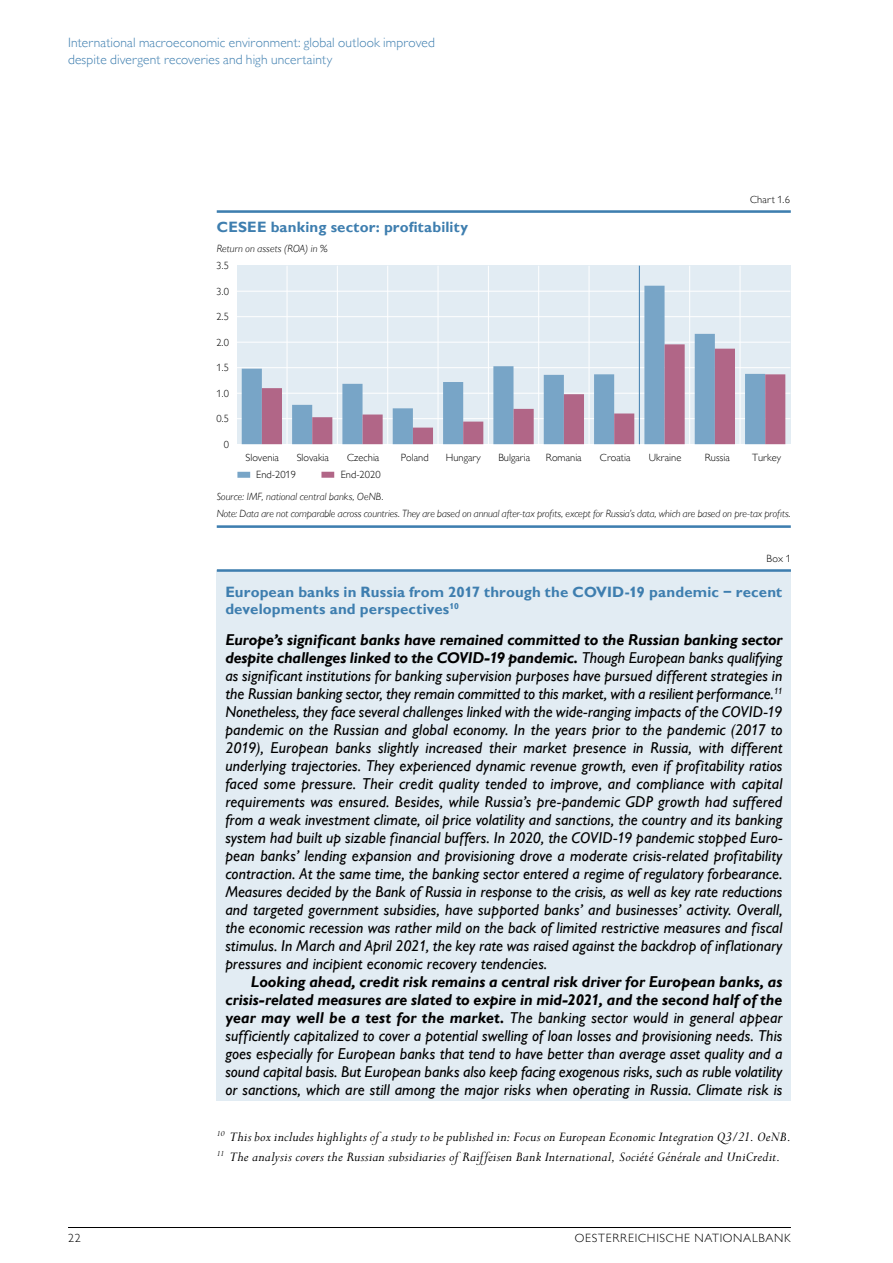
<style>
.page{position:relative;width:893px;height:1263px;background:#fff}
.page>*{position:absolute;margin:0;border:0;box-sizing:border-box;transform-origin:0 0}
.t1{font:italic 500 15.75px/18px "Gill Sans MT Pro";letter-spacing:.01em;color:#000;text-align:justify}
.t2{font:italic 15px/20.1px "Perpetua Std";letter-spacing:.015em;color:#000}
.t3{font:700 15px/17px "Gill Sans MT Pro";letter-spacing:.01em;color:#3e7eaf}
.t4{font:300 13.5px/16.5px "Gill Sans MT Pro";letter-spacing:.01em;color:#3e7eaf}
.t5{font:300 12px "Gill Sans MT Pro";letter-spacing:.06em;color:#000}
.t6{font:italic 300 10.5px/17px "Gill Sans MT Pro";letter-spacing:-.005em;color:#000}
.t7{font:300 10.5px "Gill Sans MT Pro";color:#000}
.s1{font-weight:700}
</style>
<div class="page">
<hr style="left:68px;top:1227px;width:723px;height:1px;background:#000">
<div style="left:217px;top:570px;width:574px;height:58px;background:#e2ecf3"></div>
<hr style="left:217px;top:569px;width:574px;height:3px;background:#3e7eaf">
<div style="left:217px;top:626px;width:574px;height:348px;background:#e2ecf3"></div>
<div style="left:217px;top:968px;width:574px;height:132px;background:#e2ecf3"></div>
<hr style="left:217px;top:210px;width:574px;height:3px;background:#3e7eaf">
<hr style="left:217px;top:525px;width:574px;height:3px;background:#3e7eaf">
<div style="left:237px;top:472px;width:13px;height:6px;background:#78a5c7"></div>
<div style="left:321px;top:472px;width:13px;height:6px;background:#b16687"></div>
<div style="left:237px;top:266px;width:553px;height:178px;background:#e2ecf3"></div>
<hr style="left:237px;top:291px;width:553px;height:1px;background:#fff">
<hr style="left:237px;top:316px;width:553px;height:1px;background:#fff">
<hr style="left:237px;top:342px;width:553px;height:1px;background:#fff">
<hr style="left:237px;top:367px;width:553px;height:1px;background:#fff">
<hr style="left:237px;top:393px;width:553px;height:1px;background:#fff">
<hr style="left:237px;top:418px;width:553px;height:1px;background:#fff">
<hr style="left:287px;top:266px;width:1px;height:178px;background:#fff">
<hr style="left:337px;top:266px;width:1px;height:178px;background:#fff">
<hr style="left:387px;top:266px;width:1px;height:178px;background:#fff">
<hr style="left:438px;top:266px;width:1px;height:178px;background:#fff">
<hr style="left:488px;top:266px;width:1px;height:178px;background:#fff">
<hr style="left:538px;top:266px;width:1px;height:178px;background:#fff">
<hr style="left:589px;top:266px;width:1px;height:178px;background:#fff">
<hr style="left:639px;top:266px;width:1px;height:178px;background:#3e7eaf">
<hr style="left:689px;top:266px;width:1px;height:178px;background:#fff">
<hr style="left:740px;top:266px;width:1px;height:178px;background:#fff">
<svg style="left:242px;top:286px;width:499px;height:158px"></svg>
<svg style="left:262px;top:344px;width:523px;height:100px"></svg>
<p class="t4" style="left:68px;top:34px;width:368px">International macroeconomic environment: global outlook improved despite divergent recoveries and high uncertainty</p>
<p class="t3" style="left:217px;top:218px;width:253px">CESEE banking sector: profitability</p>
<p class="t6" style="left:217px;top:240px;width:112px">Return on assets (ROA) in %</p>
<p class="t7" style="left:217px;top:259px;width:14px">3.5</p>
<p class="t7" style="left:217px;top:285px;width:14px">3.0</p>
<p class="t7" style="left:217px;top:310px;width:14px">2.5</p>
<p class="t7" style="left:217px;top:336px;width:14px">2.0</p>
<p class="t7" style="left:217px;top:361px;width:14px">1.5</p>
<p class="t7" style="left:217px;top:387px;width:14px">1.0</p>
<p class="t7" style="left:217px;top:412px;width:14px">0.5</p>
<p class="t7" style="left:224px;top:438px;width:7px">0</p>
<p class="t7" style="left:750px;top:194px;width:41px">Chart 1.6</p>
<p class="t7" style="left:246px;top:451px;width:35px">Slovenia</p>
<p class="t7" style="left:297px;top:451px;width:34px">Slovakia</p>
<p class="t7" style="left:347px;top:451px;width:34px">Czechia</p>
<p class="t7" style="left:401px;top:451px;width:29px">Poland</p>
<p class="t7" style="left:446px;top:451px;width:36px">Hungary</p>
<p class="t7" style="left:498px;top:451px;width:33px">Bulgaria</p>
<p class="t7" style="left:546px;top:451px;width:37px">Romania</p>
<p class="t7" style="left:600px;top:451px;width:32px">Croatia</p>
<p class="t7" style="left:649px;top:451px;width:34px">Ukraine</p>
<p class="t7" style="left:705px;top:451px;width:26px">Russia</p>
<p class="t7" style="left:752px;top:451px;width:31px">Turkey</p>
<p class="t7" style="left:256px;top:468px;width:41px">End-2019</p>
<p class="t7" style="left:341px;top:468px;width:41px">End-2020</p>
<p class="t6" style="left:217px;top:488px;width:575px">Source: IMF, national central banks, OeNB.<br>Note: Data are not comparable across countries. They are based on annual after-tax profits, except for Russia’s data, which are based on pre-tax profits.</p>
<p class="t7" style="left:766px;top:552px;width:26px">Box 1</p>
<p class="t3" style="left:225px;top:583px;width:559px">European banks in Russia from 2017 through the COVID-19 pandemic − recent developments and perspectives<sup>10</sup></p>
<p class="t1" style="left:225px;top:630px;width:559px"><span class="s1">Europe’s significant banks have remained committed to the Russian banking sector despite challenges linked to the COVID-19 pandemic.</span> Though European banks qualifying as significant institutions for banking supervision purposes have pursued different strategies in the Russian banking sector, they remain committed to this market, with a resilient performance.<sup>11<br></sup>Nonetheless, they face several challenges linked with the wide-ranging impacts of the COVID-19 pandemic on the Russian and global economy. In the years prior to the pandemic (2017 to 2019), European banks slightly increased their market presence in Russia, with different underlying trajectories. They experienced dynamic revenue growth, even if profitability ratios faced some pressure. Their credit quality tended to improve, and compliance with capital requirements was ensured. Besides, while Russia’s pre-pandemic GDP growth had suffered from a weak investment climate, oil price volatility and sanctions, the country and its banking system had built up sizable financial buffers. In 2020, the COVID-19 pandemic stopped Euro&shy;pean banks’ lending expansion and provisioning drove a moderate crisis-related profitability contraction. At the same time, the banking sector entered a regime of regulatory forbearance.<br>Measures decided by the Bank of Russia in response to the crisis, as well as key rate reductions and targeted government subsidies, have supported banks’ and businesses’ activity. Overall, the economic recession was rather mild on the back of limited restrictive measures and fiscal stimulus. In March and April 2021, the key rate was raised against the backdrop of inflationary pressures and incipient economic recovery tendencies.</p>
<p class="t1" style="left:225px;top:973px;width:559px;text-indent:26px"><span class="s1">Looking ahead, credit risk remains a central risk driver for European banks, as crisis-related measures are slated to expire in mid-2021, and the second half of the year may well be a test for the market.</span> The banking sector would in general appear sufficiently capitalized to cover a potential swelling of loan losses and provisioning needs. This goes especially for European banks that tend to have better than average asset quality and a sound capital basis. But European banks also keep facing exogenous risks, such as ruble volatility or sanctions, which are still among the major risks when operating in Russia. Climate risk is</p>
<p class="t2" style="left:217px;top:1127px;width:575px"><sup>10</sup> This box includes highlights of a study to be published in: Focus on European Economic Integration Q3/21. OeNB.<br><sup>11</sup> The analysis covers the Russian subsidiaries of Raiffeisen Bank International, Société Générale and UniCredit.</p>
<p class="t5" style="left:68px;top:1231px;width:14px">22</p>
<p class="t5" style="left:575px;top:1231px;width:218px">OESTERREICHISCHE NATIONALBANK</p>
</div>
